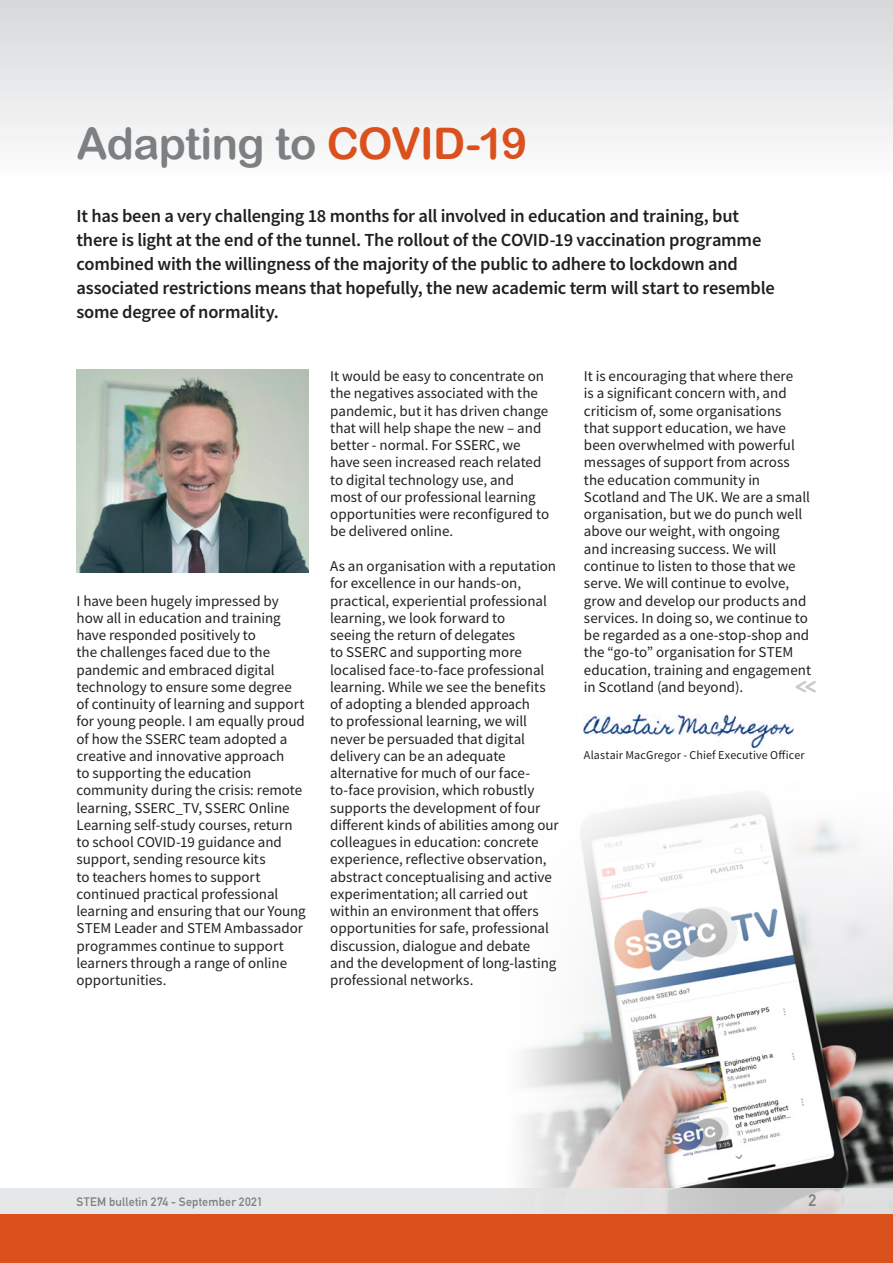
<style>
.page{position:relative;width:893px;height:1263px;background:#fff}
.page>*{position:absolute;margin:0;border:0;box-sizing:border-box;transform-origin:0 0}
.t1{font:43.5px "Arial Rounded MT Bold";letter-spacing:-.015em;color:#7d8082}
.t2{font:700 24.15px "Monoglyceride";color:#c8cacc;scale:.87 1}
.t3{font:600 18.45px/24px "Source Sans Pro";letter-spacing:-.015em;color:#231f20}
.t4{font:700 16.5px "DIN Alternate";color:#7d8082}
.t5{font:15px/17.2px "Source Sans Pro";color:#231f20}
.t6{font:12px "Source Sans Pro";letter-spacing:.01em;color:#231f20}
.t7{font:700 12px "DIN Alternate";letter-spacing:.015em;color:#7d8082}
.s1{color:#da511d}
</style>
<div class="page">
<img style="left:523px;top:793px;width:370px;height:395px">
<svg style="left:0;top:1188px;width:893px;height:26px;background:#dfdfe0"></svg>
<div style="left:0;top:1214px;width:893px;height:49px;background:#da511d"></div>
<div style="left:0;top:0;width:893px;height:183px;background:linear-gradient(to bottom,#d7d8da,#fefefe)"></div>
<img style="left:77px;top:370px;width:232px;height:202px">
<img style="left:584px;top:714px;width:209px;height:33px">
<h1 class="t1" style="left:77px;top:118px;width:452px">Adapting to <span class="s1">COVID-19</span></h1>
<p class="t3" style="left:77px;top:204px;width:700px">It has been a very challenging 18 months for all involved in education and training, but there is light at the end of the tunnel. The rollout of the COVID-19 vaccination programme combined with the willingness of the majority of the public to adhere to lockdown and associated restrictions means that hopefully, the new academic term will start to resemble some degree of normality.</p>
<p class="t5" style="left:77px;top:592px;width:231px">I have been hugely impressed by how all in education and training have responded positively to<br>the challenges faced due to the pandemic and embraced digital technology to ensure some degree of continuity of learning and support for young people. I am equally proud of how the SSERC team adopted a creative and innovative approach<br>to supporting the education community during the crisis: remote learning, SSERC_TV, SSERC Online<br>Learning self-study courses, return to school COVID-19 guidance and support, sending resource kits<br>to teachers homes to support continued practical professional learning and ensuring that our Young<br>STEM Leader and STEM Ambassador programmes continue to support learners through a range of online opportunities.</p>
<p class="t5" style="left:330px;top:367px;width:220px">It would be easy to concentrate on the negatives associated with the pandemic, but it has driven change that will help shape the new – and better - normal. For SSERC, we have seen increased reach related to digital technology use, and most of our professional learning opportunities were reconfigured to be delivered online.</p>
<p class="t5" style="left:330px;top:557px;width:230px">As an organisation with a reputation for excellence in our hands-on, practical, experiential professional learning, we look forward to<br>seeing the return of delegates<br>to SSERC and supporting more localised face-to-face professional learning. While we see the benefits of adopting a blended approach<br>to professional learning, we will never be persuaded that digital delivery can be an adequate alternative for much of our face&shy;to-face provision, which robustly supports the development of four different kinds of abilities among our colleagues in education: concrete experience, reflective observation, abstract conceptualising and active experimentation; all carried out within an environment that offers opportunities for safe, professional discussion, dialogue and debate<br>and the development of long-lasting professional networks.</p>
<p class="t5" style="left:584px;top:367px;width:229px">It is encouraging that where there<br>is a significant concern with, and criticism of, some organisations<br>that support education, we have been overwhelmed with powerful messages of support from across the education community in<br>Scotland and The UK. We are a small organisation, but we do punch well above our weight, with ongoing<br>and increasing success. We will continue to listen to those that we serve. We will continue to evolve, grow and develop our products and services. In doing so, we continue to be regarded as a one-stop-shop and the “go-to” organisation for STEM education, training and engagement in Scotland (and beyond).</p>
<h2 class="t2" style="left:795px;top:670px;width:26px">&lt;&lt;</h2>
<p class="t6" style="left:584px;top:747px;width:222px">Alastair MacGregor - Chief Executive Officer</p>
<p class="t7" style="left:77px;top:1192px;width:188px">STEM bulletin 274 - September 2021</p>
<p class="t4" style="left:808px;top:1187px;width:9px">2</p>
</div>
